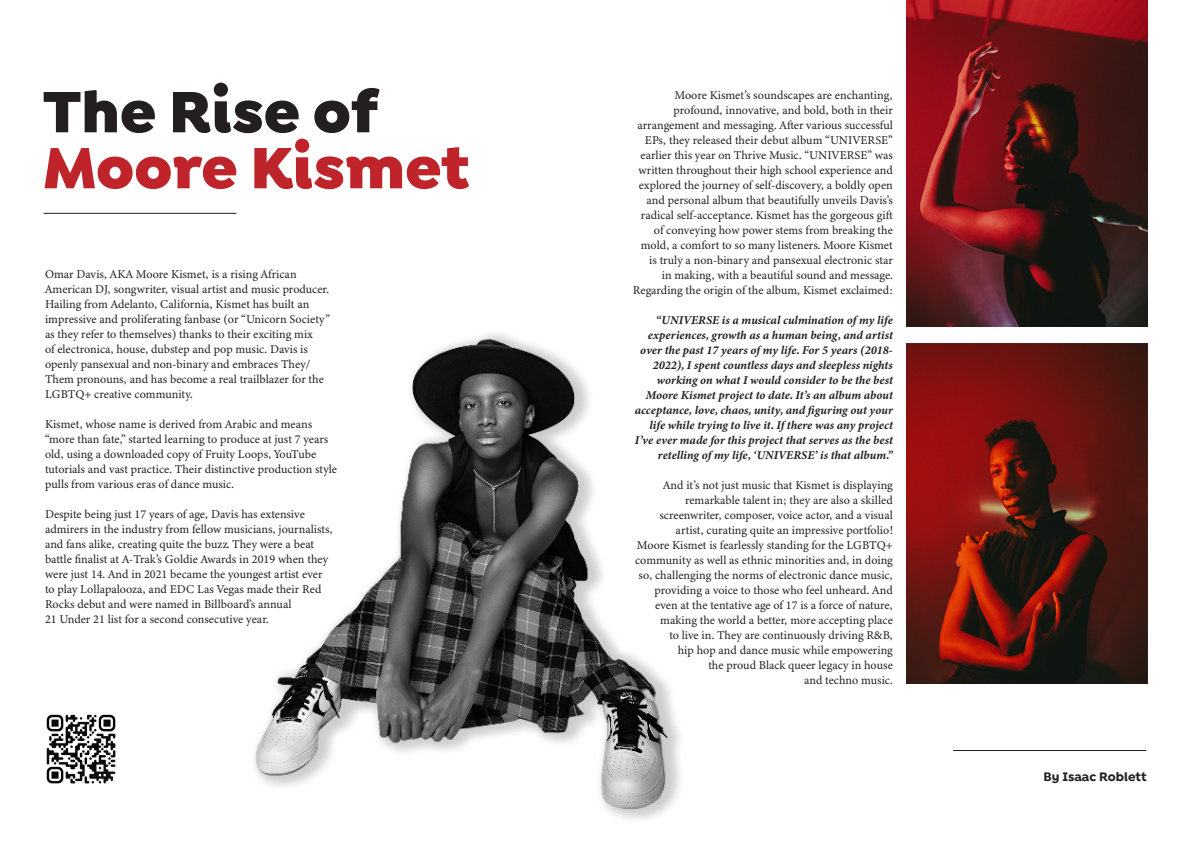
<style>
.page{position:relative;width:1191px;height:842px;background:#fff}
.page>*{position:absolute;margin:0;border:0;box-sizing:border-box;transform-origin:0 0}
.t1{font:900 62px "Isidora Sans Alt";color:#be2429}
.t2{font:900 62px "Isidora Sans Alt";color:#231f20}
.t3{font:700 13px "Isidora Sans Alt";color:#231f20}
.t4{font:12px/15px "Minion Variable Concept";color:#231f20}
.t5{font:italic 12px/15px "Minion Variable Concept";letter-spacing:.025em;color:#231f20;text-align:right}
</style>
<div class="page">
<hr style="left:44px;top:213px;width:192px;height:1px;background:#231f20">
<hr style="left:953px;top:750px;width:193px;height:1px;background:#231f20">
<img style="left:906px;top:0;width:241px;height:327px">
<img style="left:906px;top:344px;width:241px;height:339px">
<img style="left:46px;top:714px;width:70px;height:70px">
<img style="left:255px;top:333px;width:425px;height:487px">
<p class="t2" style="left:43px;top:72px;width:337px">The Rise of</p>
<p class="t1" style="left:43px;top:128px;width:428px">Moore Kismet</p>
<p class="t4" style="left:45px;top:267px;width:286px">Omar Davis, AKA Moore Kismet, is a rising African American DJ, songwriter, visual artist and music producer.<br>Hailing from Adelanto, California, Kismet has built an impressive and proliferating fanbase (or “Unicorn Society” as they refer to themselves) thanks to their exciting mix<br>of electronica, house, dubstep and pop music. Davis is openly pansexual and non-binary and embraces They/ Them pronouns, and has become a real trailblazer for the LGBTQ+ creative community.</p>
<p class="t4" style="left:45px;top:417px;width:294px">Kismet, whose name is derived from Arabic and means “more than fate,” started learning to produce at just 7 years old, using a downloaded copy of Fruity Loops, YouTube tutorials and vast practice. Their distinctive production style pulls from various eras of dance music.</p>
<p class="t4" style="left:45px;top:507px;width:289px">Despite being just 17 years of age, Davis has extensive admirers in the industry from fellow musicians, journalists, and fans alike, creating quite the buzz. They were a beat battle finalist at A-Trak’s Goldie Awards in 2019 when they were just 14. And in 2021 became the youngest artist ever to play Lollapalooza, and EDC Las Vegas made their Red Rocks debut and were named in Billboard’s annual</p>
<p class="t4" style="left:45px;top:612px;width:225px">21 Under 21 list for a second consecutive year.</p>
<p class="t4" style="left:633px;top:87px;width:262px;text-align:right">Moore Kismet’s soundscapes are enchanting, profound, innovative, and bold, both in their arrangement and messaging. After various successful EPs, they released their debut album “UNIVERSE” earlier this year on Thrive Music. “UNIVERSE” was written throughout their high school experience and explored the journey of self-discovery, a boldly open and personal album that beautifully unveils Davis’s radical self-acceptance. Kismet has the gorgeous gift of conveying how power stems from breaking the mold, a comfort to so many listeners. Moore Kismet is truly a non-binary and pansexual electronic star<br>in making, with a beautiful sound and message.<br>Regarding the origin of the album, Kismet exclaimed:</p>
<p class="t5" style="left:635px;top:312px;width:259px">“UNIVERSE is a musical culmination of my life experiences, growth as a human being, and artist over the past 17 years of my life. For 5 years (2018- 2022), I spent countless days and sleepless nights working on what I would consider to be the best Moore Kismet project to date. It’s an album about acceptance, love, chaos, unity, and figuring out your life while trying to live it. If there was any project I’ve ever made for this project that serves as the best retelling of my life, ‘UNIVERSE’ is that album.”</p>
<p class="t4" style="left:659px;top:477px;width:235px;text-align:right">And it’s not just music that Kismet is displaying remarkable talent in; they are also a skilled screenwriter, composer, voice actor, and a visual artist, curating quite an impressive portfolio!</p>
<p class="t4" style="left:635px;top:537px;width:259px;text-align:right">Moore Kismet is fearlessly standing for the LGBTQ+ community as well as ethnic minorities and, in doing so, challenging the norms of electronic dance music, providing a voice to those who feel unheard. And even at the tentative age of 17 is a force of nature, making the world a better, more accepting place</p>
<p class="t4" style="left:669px;top:627px;width:225px">to live in. They are continuously driving R&amp;B,</p>
<p class="t4" style="left:677px;top:642px;width:217px">hip hop and dance music while empowering</p>
<p class="t4" style="left:708px;top:657px;width:186px">the proud Black queer legacy in house</p>
<p class="t4" style="left:804px;top:672px;width:90px">and techno music.</p>
<p class="t3" style="left:1043px;top:769px;width:104px">By Isaac Roblett</p>
</div>
